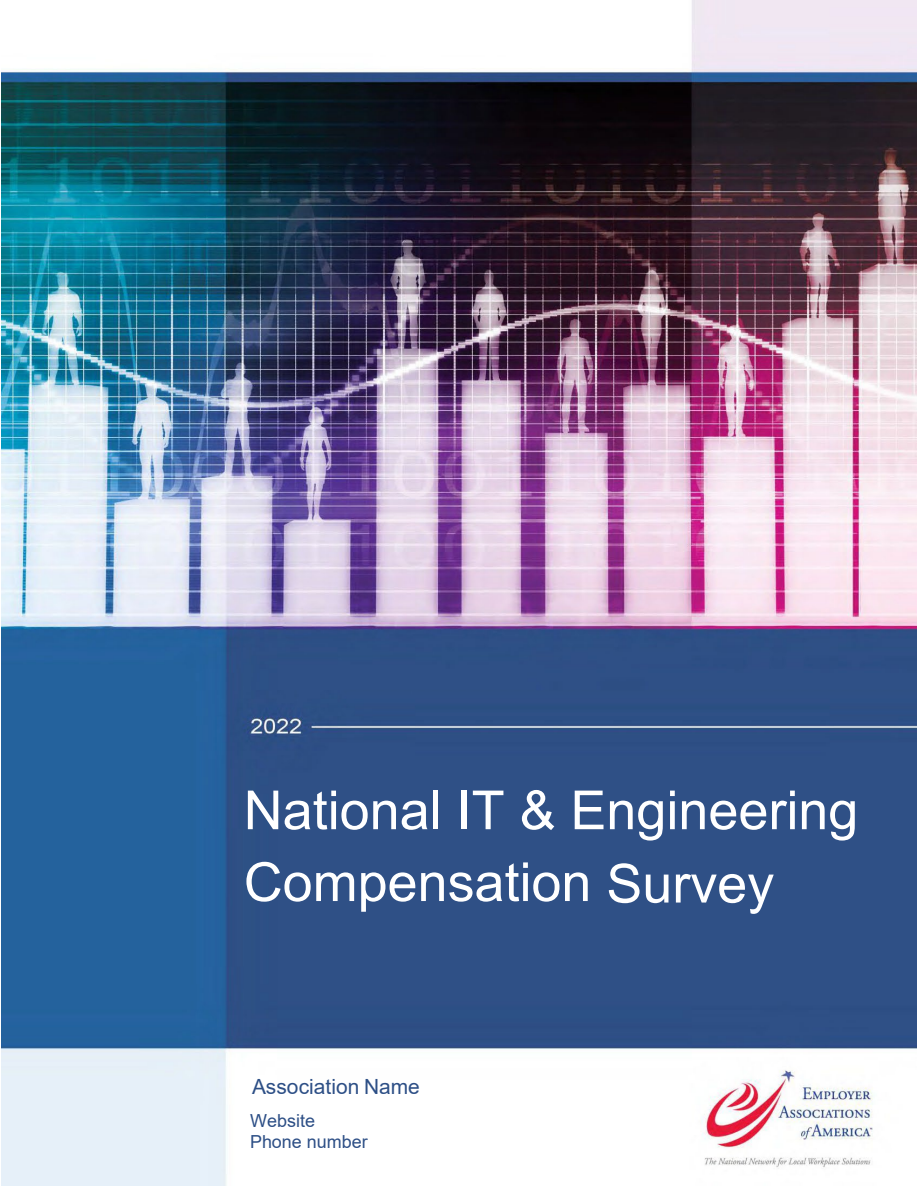
<style>
.page{position:relative;width:918px;height:1188px;background:#fff}
.page>*{position:absolute;margin:0;border:0;box-sizing:border-box;transform-origin:0 0}
.t1{font:54px/71.8px "Arial";color:#fff}
.t2{font:21px "Arial";color:#2d4f86}
.t3{font:18px/20.7px "Arial";color:#2d4f86}
</style>
<div class="page">
<img style="left:1px;top:0;width:916px;height:1185px">
<p class="t1" style="left:244px;top:774px;width:616px">National IT &amp; Engineering<br>Compensation Survey</p>
<p class="t2" style="left:252px;top:1072px;width:169px">Association Name</p>
<p class="t3" style="left:250px;top:1110px;width:119px">Website<br>Phone number</p>
</div>
